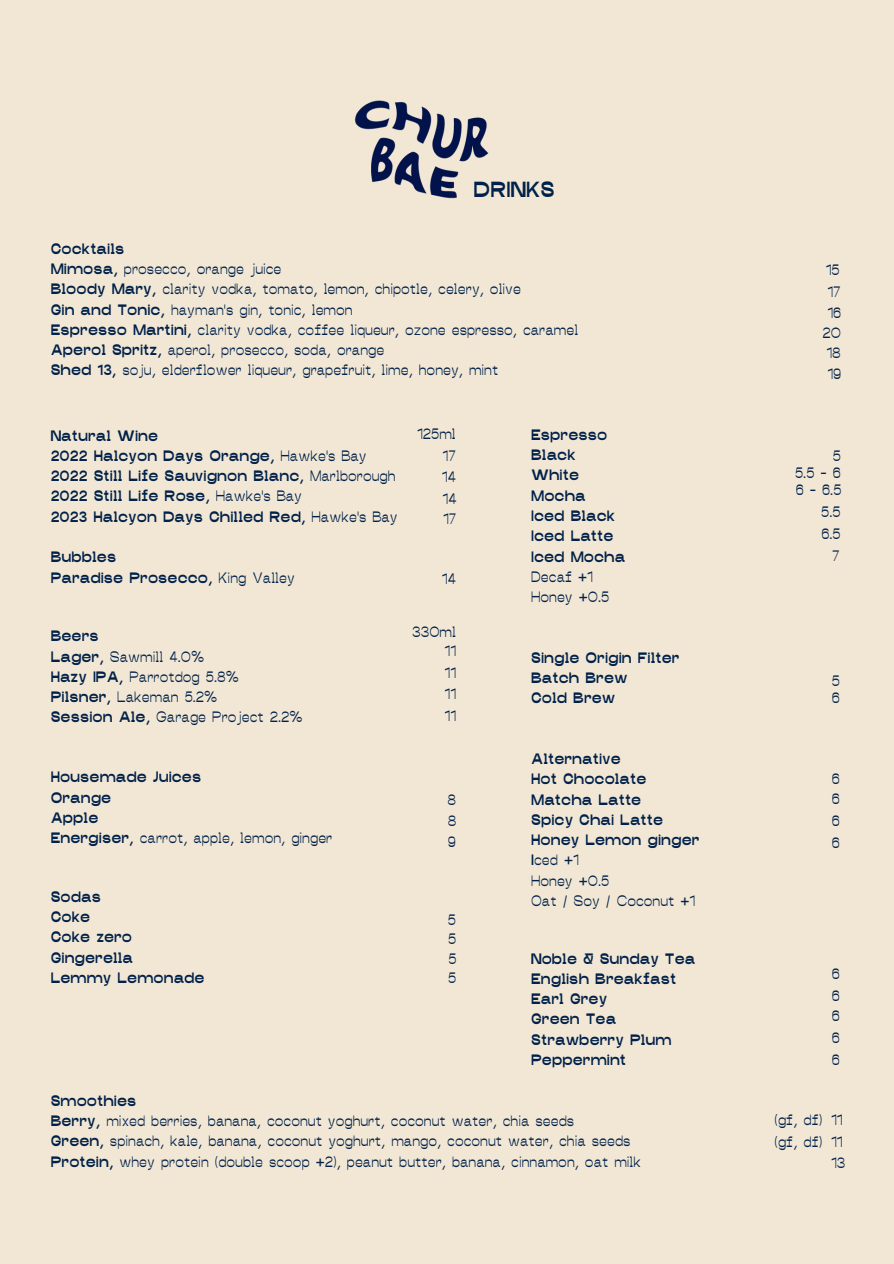
<style>
.page{position:relative;width:894px;height:1264px;background:#fff}
.page>*{position:absolute;margin:0;border:0;box-sizing:border-box;transform-origin:0 0}
.t1{font:700 21.75px "Menorah Grotesk";color:#01214a}
.t2{font:15px "Menorah Grotesk";color:#01214a}
.t3{font:700 15px/20.2px "Menorah Grotesk";color:#01214a}
.s1{font-weight:700}
.s2{font-weight:400}
</style>
<div class="page">
<div style="left:0;top:0;width:893px;height:1263px;background:#f1e7d4"></div>
<img style="left:354px;top:100px;width:135px;height:99px">
<p class="t1" style="left:473px;top:175px;width:83px">DRINKS</p>
<p class="t3" style="left:51px;top:238px;width:75px">Cocktails</p>
<p class="t2" style="left:51px;top:259px;width:232px"><span class="s1">Mimosa,</span> prosecco, orange juice</p>
<p class="t2" style="left:51px;top:279px;width:471px"><span class="s1">Bloody Mary,</span> clarity vodka, tomato, lemon, chipotle, celery, olive</p>
<p class="t2" style="left:51px;top:299px;width:303px"><span class="s1">Gin and Tonic,</span> hayman's gin, tonic, lemon</p>
<p class="t2" style="left:51px;top:320px;width:529px"><span class="s1">Espresso Martini,</span> clarity vodka, coffee liqueur, ozone espresso, caramel</p>
<p class="t2" style="left:51px;top:340px;width:335px"><span class="s1">Aperol Spritz,</span> aperol, prosecco, soda, orange</p>
<p class="t2" style="left:51px;top:360px;width:449px"><span class="s1">Shed 13,</span> soju, elderflower liqueur, grapefruit, lime, honey, mint</p>
<p class="t3" style="left:51px;top:424px;width:109px">Natural Wine</p>
<p class="t3" style="left:51px;top:445px;width:317px">2022 Halcyon Days Orange, <span class="s2">Hawke's Bay</span></p>
<p class="t3" style="left:51px;top:465px;width:346px">2022 Still Life Sauvignon Blanc, <span class="s2">Marlborough</span></p>
<p class="t3" style="left:51px;top:485px;width:253px">2022 Still Life Rose, <span class="s2">Hawke's Bay</span></p>
<p class="t3" style="left:51px;top:505px;width:348px">2023 Halcyon Days Chilled Red, <span class="s2">Hawke's Bay</span></p>
<p class="t3" style="left:51px;top:546px;width:67px">Bubbles</p>
<h3 class="t3" style="left:51px;top:566px;width:246px">Paradise Prosecco, <span class="s2">King Valley</span></h3>
<p class="t2" style="left:417px;top:424px;width:40px">125ml</p>
<p class="t2" style="left:442px;top:445px;width:15px">17</p>
<p class="t2" style="left:442px;top:467px;width:16px">14</p>
<p class="t2" style="left:442px;top:489px;width:16px">14</p>
<p class="t2" style="left:443px;top:509px;width:15px">17</p>
<p class="t2" style="left:442px;top:569px;width:16px">14</p>
<p class="t3" style="left:51px;top:625px;width:50px">Beers</p>
<p class="t2" style="left:51px;top:646px;width:155px"><span class="s1">Lager,</span> Sawmill 4.0%</p>
<p class="t2" style="left:51px;top:667px;width:190px"><span class="s1">Hazy IPA,</span> Parrotdog 5.8%</p>
<p class="t2" style="left:51px;top:687px;width:168px"><span class="s1">Pilsner,</span> Lakeman 5.2%</p>
<p class="t2" style="left:51px;top:707px;width:253px"><span class="s1">Session Ale,</span> Garage Project 2.2%</p>
<h3 class="t2" style="left:412px;top:622px;width:45px">330ml</h3>
<p class="t2" style="left:444px;top:662px;width:13px">11</p>
<p class="t2" style="left:444px;top:684px;width:13px">11</p>
<p class="t2" style="left:444px;top:705px;width:13px">11</p>
<p class="t2" style="left:444px;top:640px;width:13px">11</p>
<h2 class="t3" style="left:51px;top:766px;width:152px">Housemade Juices</h2>
<p class="t3" style="left:51px;top:786px;width:62px">Orange</p>
<p class="t3" style="left:51px;top:806px;width:49px">Apple</p>
<p class="t2" style="left:51px;top:828px;width:283px"><span class="s1">Energiser,</span> carrot, apple, lemon, ginger</p>
<p class="t3" style="left:51px;top:885px;width:155px">Sodas<br>Coke<br>Coke zero<br>Gingerella<br>Lemmy Lemonade</p>
<p class="t2" style="left:447px;top:790px;width:10px">8</p>
<p class="t2" style="left:447px;top:810px;width:10px">8</p>
<p class="t2" style="left:447px;top:832px;width:10px">9</p>
<p class="t2" style="left:448px;top:909px;width:10px">5</p>
<p class="t2" style="left:448px;top:929px;width:10px">5</p>
<p class="t2" style="left:448px;top:948px;width:10px">5</p>
<p class="t2" style="left:448px;top:968px;width:10px">5</p>
<p class="t3" style="left:531px;top:424px;width:78px">Espresso</p>
<p class="t3" style="left:531px;top:444px;width:46px">Black</p>
<p class="t3" style="left:531px;top:464px;width:49px">White</p>
<p class="t3" style="left:531px;top:484px;width:56px">Mocha</p>
<p class="t3" style="left:531px;top:505px;width:86px">Iced Black</p>
<p class="t3" style="left:531px;top:525px;width:84px">Iced Latte</p>
<p class="t3" style="left:531px;top:545px;width:96px">Iced Mocha</p>
<p class="t2" style="left:531px;top:566px;width:63px">Decaf +1</p>
<p class="t2" style="left:531px;top:587px;width:80px">Honey +0.5</p>
<p class="t3" style="left:531px;top:646px;width:150px">Single Origin Filter<br>Batch Brew<br>Cold Brew</p>
<p class="t3" style="left:531px;top:748px;width:91px">Alternative</p>
<p class="t3" style="left:531px;top:768px;width:117px">Hot Chocolate</p>
<p class="t3" style="left:531px;top:788px;width:112px">Matcha Latte</p>
<p class="t3" style="left:531px;top:808px;width:133px">Spicy Chai Latte</p>
<p class="t3" style="left:531px;top:829px;width:170px">Honey Lemon ginger</p>
<p class="t2" style="left:531px;top:850px;width:49px"><span class="s1">I</span>ced +1</p>
<p class="t2" style="left:531px;top:870px;width:80px">Honey +0.5</p>
<p class="t2" style="left:531px;top:890px;width:165px">Oat / Soy / Coconut +1</p>
<p class="t3" style="left:531px;top:947px;width:166px">Noble &amp; Sunday Tea<br>English Breakfast<br>Earl Grey<br>Green Tea<br>Strawberry Plum<br>Peppermint</p>
<p class="t3" style="left:51px;top:1089px;width:87px">Smoothies</p>
<p class="t2" style="left:51px;top:1110px;width:525px"><span class="s1">Berry,</span> mixed berries, banana, coconut yoghurt, coconut water, chia seeds</p>
<p class="t2" style="left:51px;top:1131px;width:581px"><span class="s1">Green,</span> spinach, kale, banana, coconut yoghurt, mango, coconut water, chia seeds</p>
<p class="t2" style="left:51px;top:1151px;width:592px"><span class="s1">Protein,</span> whey protein (double scoop +2), peanut butter, banana, cinnamon, oat milk</p>
<p class="t2" style="left:825px;top:260px;width:15px">15</p>
<p class="t2" style="left:827px;top:282px;width:15px">17</p>
<p class="t2" style="left:822px;top:323px;width:20px">20</p>
<p class="t2" style="left:826px;top:342px;width:16px">18</p>
<p class="t2" style="left:827px;top:303px;width:15px">16</p>
<p class="t2" style="left:827px;top:364px;width:15px">19</p>
<p class="t2" style="left:832px;top:445px;width:10px">5</p>
<p class="t2" style="left:794px;top:463px;width:47px">5.5 - 6</p>
<p class="t2" style="left:795px;top:480px;width:47px">6 - 6.5</p>
<h3 class="t2" style="left:821px;top:502px;width:21px">5.5</h3>
<p class="t2" style="left:821px;top:524px;width:21px">6.5</p>
<p class="t2" style="left:832px;top:545px;width:9px">7</p>
<h2 class="t2" style="left:831px;top:671px;width:10px">5</h2>
<h2 class="t2" style="left:831px;top:688px;width:10px">6</h2>
<h2 class="t2" style="left:831px;top:769px;width:10px">6</h2>
<p class="t2" style="left:831px;top:788px;width:10px">6</p>
<p class="t2" style="left:831px;top:810px;width:10px">6</p>
<p class="t2" style="left:831px;top:832px;width:10px">6</p>
<p class="t2" style="left:831px;top:963px;width:10px">6</p>
<p class="t2" style="left:831px;top:985px;width:10px">6</p>
<p class="t2" style="left:831px;top:1006px;width:10px">6</p>
<p class="t2" style="left:831px;top:1028px;width:10px">6</p>
<p class="t2" style="left:831px;top:1049px;width:10px">6</p>
<p class="t2" style="left:774px;top:1110px;width:49px">(gf, df)</p>
<p class="t2" style="left:774px;top:1131px;width:49px">(gf, df)</p>
<p class="t2" style="left:830px;top:1110px;width:13px">11</p>
<p class="t2" style="left:830px;top:1131px;width:13px">11</p>
<p class="t2" style="left:830px;top:1152px;width:16px">13</p>
</div>
